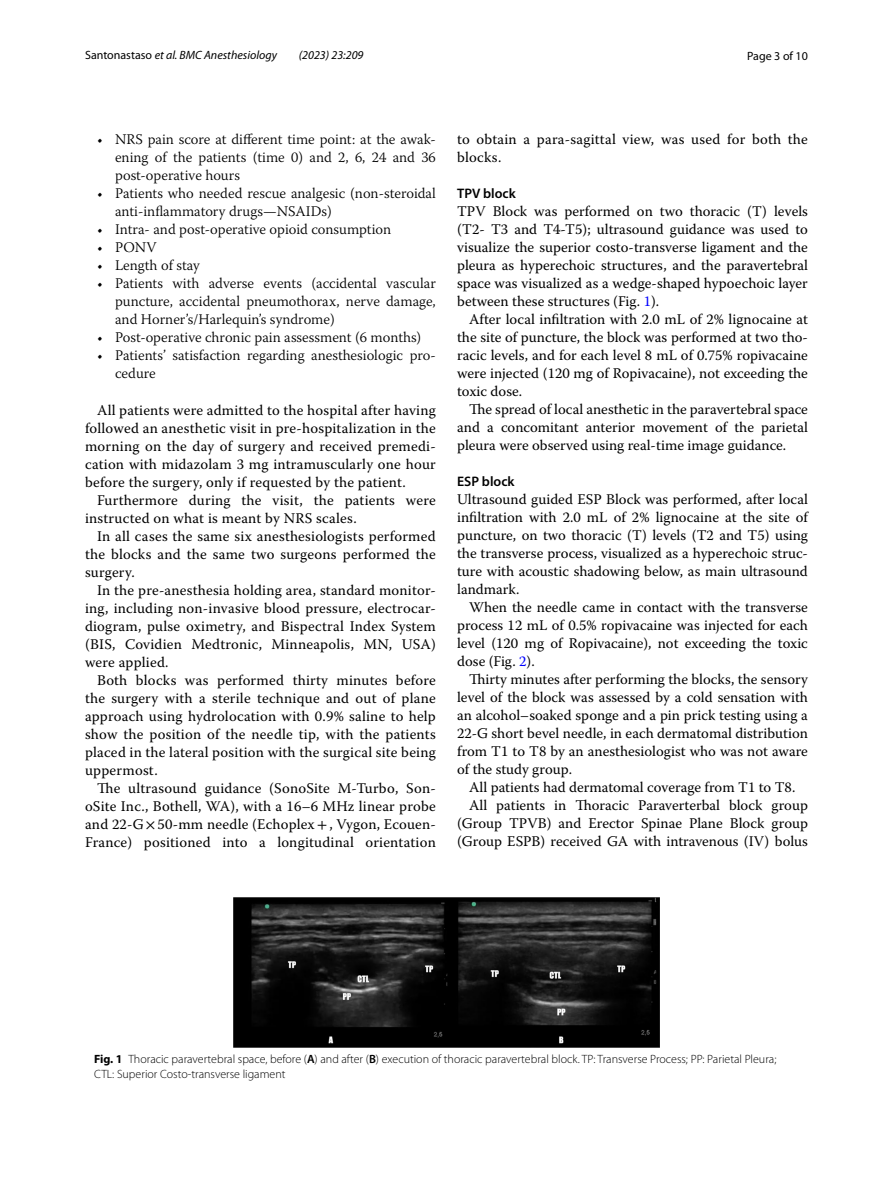
<style>
.page{position:relative;width:893px;height:1187px;background:#fff}
.page>*{position:absolute;margin:0;border:0;box-sizing:border-box;transform-origin:0 0}
.t1{font:14.7px/18px "Warnock Pro";letter-spacing:.005em;color:#000;text-align:justify}
.t2{font:300 14.7px/18px "Warnock Pro";color:#000;text-align:justify}
.t3{font:600 13.8px "Myriad Pro";color:#000}
.t4{font:300 12px/15px "Myriad Pro";color:#000}
.t5{font:italic 12px "Myriad Pro";color:#000}
.t6{font:12px "Myriad Pro";color:#000}
.s1{font-style:normal}
.s2{font-family:"STIX"}
.s3{color:#00f}
.s4{font-weight:700}
.s5{font-weight:600}
</style>
<div class="page">
<img style="left:234px;top:897px;width:425px;height:150px">
<p class="t5" style="left:85px;top:48px;width:193px"><span class="s1">Santonastaso</span> et al. BMC Anesthesiology</p>
<p class="t5" style="left:299px;top:48px;width:66px">(2023) 23:209</p>
<p class="t6" style="left:747px;top:48px;width:62px">Page 3 of 10</p>
<p class="t2" style="left:115px;top:130px;width:322px;text-indent:-18px">• NRS pain score at different time point: at the awak&shy;ening of the patients (time 0) and 2, 6, 24 and 36 post-operative hours</p>
<p class="t2" style="left:115px;top:184px;width:322px;text-indent:-18px">• Patients who needed rescue analgesic (non-steroidal anti-inflammatory drugs—NSAIDs)</p>
<p class="t2" style="left:97px;top:220px;width:296px">• Intra- and post-operative opioid consumption</p>
<p class="t2" style="left:97px;top:238px;width:61px">• PONV</p>
<p class="t2" style="left:97px;top:256px;width:104px">• Length of stay</p>
<p class="t2" style="left:115px;top:274px;width:322px;text-indent:-18px">• Patients with adverse events (accidental vascular puncture, accidental pneumothorax, nerve damage, and Horner’s/Harlequin’s syndrome)</p>
<p class="t2" style="left:97px;top:328px;width:326px">• Post-operative chronic pain assessment (6 months)</p>
<p class="t2" style="left:115px;top:345px;width:322px;text-indent:-18px">• Patients’ satisfaction regarding anesthesiologic pro&shy;cedure</p>
<p class="t1" style="left:85px;top:400px;width:352px;text-indent:12px">All patients were admitted to the hospital after having followed an anesthetic visit in pre-hospitalization in the morning on the day of surgery and received premedi&shy;cation with midazolam 3 mg intramuscularly one hour before the surgery, only if requested by the patient.</p>
<p class="t1" style="left:85px;top:490px;width:352px;text-indent:12px">Furthermore during the visit, the patients were instructed on what is meant by NRS scales.</p>
<p class="t1" style="left:85px;top:526px;width:352px;text-indent:12px">In all cases the same six anesthesiologists performed the blocks and the same two surgeons performed the surgery.</p>
<p class="t1" style="left:85px;top:580px;width:352px;text-indent:12px">In the pre-anesthesia holding area, standard monitor&shy;ing, including non-invasive blood pressure, electrocar&shy;diogram, pulse oximetry, and Bispectral Index System (BIS, Covidien Medtronic, Minneapolis, MN, USA) were applied.</p>
<p class="t1" style="left:85px;top:670px;width:352px;text-indent:12px">Both blocks was performed thirty minutes before the surgery with a sterile technique and out of plane approach using hydrolocation with 0.9% saline to help show the position of the needle tip, with the patients placed in the lateral position with the surgical site being uppermost.</p>
<p class="t1" style="left:85px;top:778px;width:352px;text-indent:12px">The ultrasound guidance (SonoSite M-Turbo, Son&shy;oSite Inc., Bothell, WA), with a 16–6 MHz linear probe and 22-G <span class="s2">×</span>50-mm needle (Echoplex<span class="s2">+</span>, Vygon, Ecouen-France) positioned into a longitudinal orientation</p>
<p class="t1" style="left:457px;top:130px;width:352px">to obtain a para-sagittal view, was used for both the blocks.</p>
<p class="t3" style="left:457px;top:184px;width:60px">TPV block</p>
<p class="t1" style="left:457px;top:202px;width:352px">TPV Block was performed on two thoracic (T) levels (T2- T3 and T4-T5); ultrasound guidance was used to visualize the superior costo-transverse ligament and the pleura as hyperechoic structures, and the paravertebral space was visualized as a wedge-shaped hypoechoic layer between these structures (Fig. <span class="s3">1</span>).</p>
<p class="t1" style="left:457px;top:310px;width:352px;text-indent:12px">After local infiltration with 2.0 mL of 2% lignocaine at the site of puncture, the block was performed at two tho&shy;racic levels, and for each level 8 mL of 0.75% ropivacaine were injected (120 mg of Ropivacaine), not exceeding the toxic dose.</p>
<p class="t1" style="left:457px;top:400px;width:352px;text-indent:12px">The spread of local anesthetic in the paravertebral space and a concomitant anterior movement of the parietal pleura were observed using real-time image guidance.</p>
<p class="t3" style="left:457px;top:472px;width:59px">ESP block</p>
<p class="t1" style="left:457px;top:490px;width:352px">Ultrasound guided ESP Block was performed, after local infiltration with 2.0 mL of 2% lignocaine at the site of puncture, on two thoracic (T) levels (T2 and T5) using the transverse process, visualized as a hyperechoic struc&shy;ture with acoustic shadowing below, as main ultrasound landmark.</p>
<p class="t1" style="left:457px;top:598px;width:352px;text-indent:12px">When the needle came in contact with the transverse process 12 mL of 0.5% ropivacaine was injected for each level (120 mg of Ropivacaine), not exceeding the toxic dose (Fig. <span class="s3">2</span>).</p>
<p class="t1" style="left:457px;top:670px;width:352px;text-indent:12px">Thirty minutes after performing the blocks, the sensory level of the block was assessed by a cold sensation with an alcohol–soaked sponge and a pin prick testing using a 22-G short bevel needle, in each dermatomal distribution from T1 to T8 by an anesthesiologist who was not aware of the study group.</p>
<p class="t1" style="left:469px;top:778px;width:328px">All patients had dermatomal coverage from T1 to T8.</p>
<p class="t1" style="left:469px;top:796px;width:340px">All patients in Thoracic Paraverterbal block group</p>
<p class="t1" style="left:457px;top:814px;width:352px">(Group TPVB) and Erector Spinae Plane Block group</p>
<p class="t1" style="left:457px;top:831px;width:352px">(Group ESPB) received GA with intravenous (IV) bolus</p>
<p class="t4" style="left:94px;top:1051px;width:684px"><span class="s4">Fig. 1</span> Thoracic paravertebral space, before (<span class="s5">A</span>) and after (<span class="s5">B</span>) execution of thoracic paravertebral block. TP: Transverse Process; PP: Parietal Pleura;<br>CTL: Superior Costo-transverse ligament</p>
</div>
